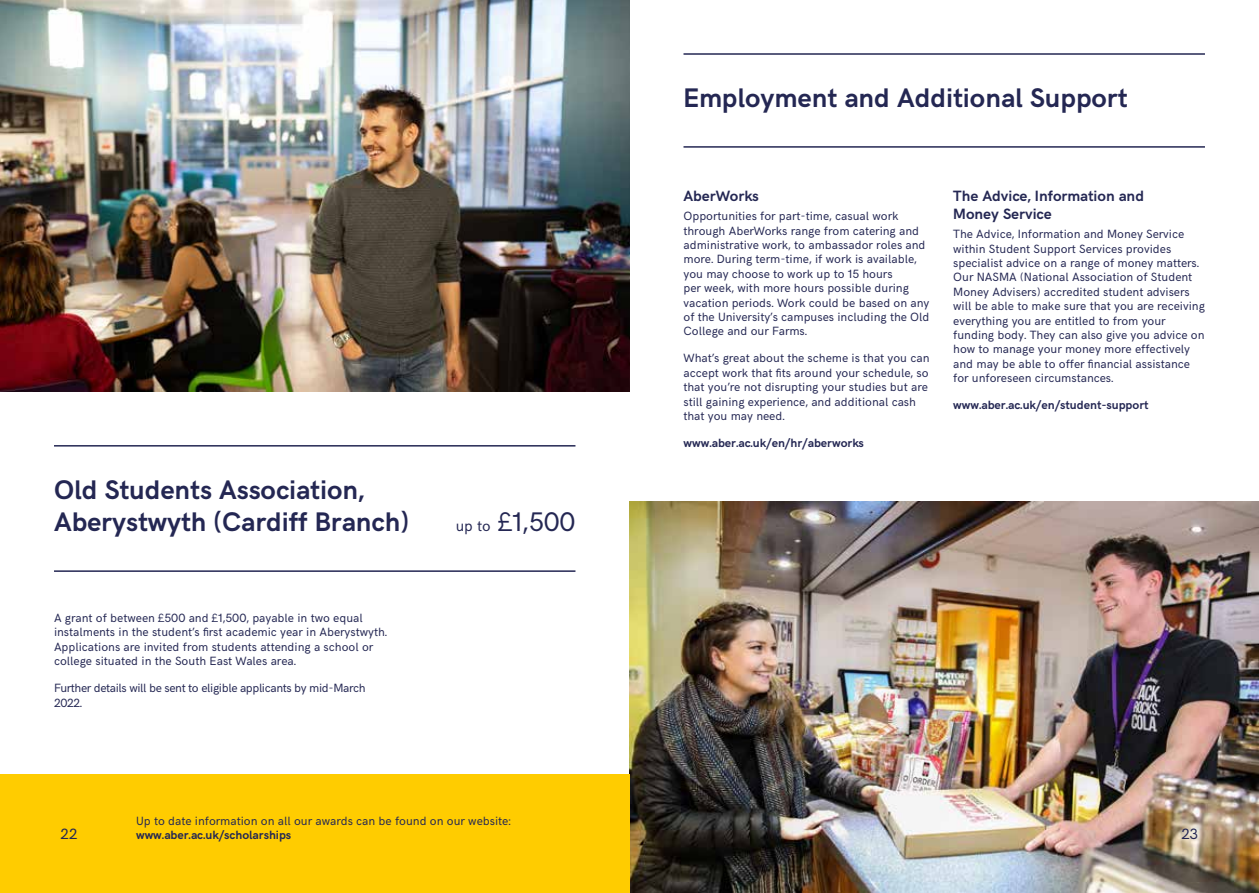
<style>
.page{position:relative;width:1259px;height:893px;background:#fff}
.page>*{position:absolute;margin:0;border:0;box-sizing:border-box;transform-origin:0 0}
.t1{font:700 27px/32.4px "HK Grotesk";color:#242753}
.t2{font:27px "HK Grotesk";color:#242753}
.t3{font:700 15px/18px "HK Grotesk";color:#242753}
.t4{font:15px "HK Grotesk";color:#242753}
.t5{font:12px/14.4px "HK Grotesk";color:#242753}
.t6{font:700 12px "HK Grotesk";color:#242753}
.t7{font:12px/14.4px "HK Grotesk";letter-spacing:-.03em;color:#242753}
.s1{font-size:15px}
</style>
<div class="page">
<img style="left:0;top:0;width:629px;height:392px">
<img style="left:629px;top:501px;width:630px;height:392px">
<hr style="left:54px;top:570px;width:521px;height:2px;background:#242753">
<hr style="left:54px;top:445px;width:521px;height:2px;background:#242753">
<hr style="left:683px;top:146px;width:522px;height:2px;background:#242753">
<hr style="left:683px;top:53px;width:522px;height:2px;background:#242753">
<div style="left:0;top:774px;width:629px;height:119px;background:#fc0"></div>
<h1 class="t1" style="left:683px;top:79px;width:445px">Employment and Additional Support</h1>
<h1 class="t1" style="left:54px;top:471px;width:356px">Old Students Association,<br>Aberystwyth (Cardiff Branch)</h1>
<p class="t5" style="left:54px;top:610px;width:335px">A grant of between £500 and £1,500, payable in two equal instalments in the student’s first academic year in Aberystwyth.<br>Applications are invited from students attending a school or college situated in the South East Wales area.</p>
<p class="t7" style="left:54px;top:680px;width:313px">Further details will be sent to eligible applicants by mid-March<br>2022.</p>
<h1 class="t2" style="left:456px;top:501px;width:121px"><span class="s1">up to</span> £1,500</h1>
<p class="t3" style="left:683px;top:186px;width:77px">AberWorks</p>
<p class="t5" style="left:683px;top:208px;width:247px">Opportunities for part-time, casual work through AberWorks range from catering and administrative work, to ambassador roles and more. During term-time, if work is available, you may choose to work up to 15 hours<br>per week, with more hours possible during vacation periods. Work could be based on any of the University’s campuses including the Old College and our Farms.</p>
<p class="t5" style="left:683px;top:350px;width:247px">What’s great about the scheme is that you can accept work that fits around your schedule, so that you’re not disrupting your studies but are still gaining experience, and additional cash that you may need.</p>
<p class="t6" style="left:683px;top:434px;width:182px">www.aber.ac.uk/en/hr/aberworks</p>
<p class="t3" style="left:953px;top:186px;width:192px">The Advice, Information and<br>Money Service</p>
<p class="t5" style="left:953px;top:226px;width:253px">The Advice, Information and Money Service within Student Support Services provides specialist advice on a range of money matters.<br>Our NASMA (National Association of Student Money Advisers) accredited student advisers will be able to make sure that you are receiving everything you are entitled to from your funding body. They can also give you advice on how to manage your money more effectively and may be able to offer financial assistance for unforeseen circumstances.</p>
<p class="t6" style="left:953px;top:396px;width:197px">www.aber.ac.uk/en/student-support</p>
<p class="t5" style="left:136px;top:812px;width:376px">Up to date information on all our awards can be found on our website:</p>
<p class="t4" style="left:61px;top:822px;width:18px">22</p>
<p class="t6" style="left:136px;top:826px;width:157px">www.aber.ac.uk/scholarships</p>
<p class="t4" style="left:1181px;top:822px;width:18px">23</p>
</div>
